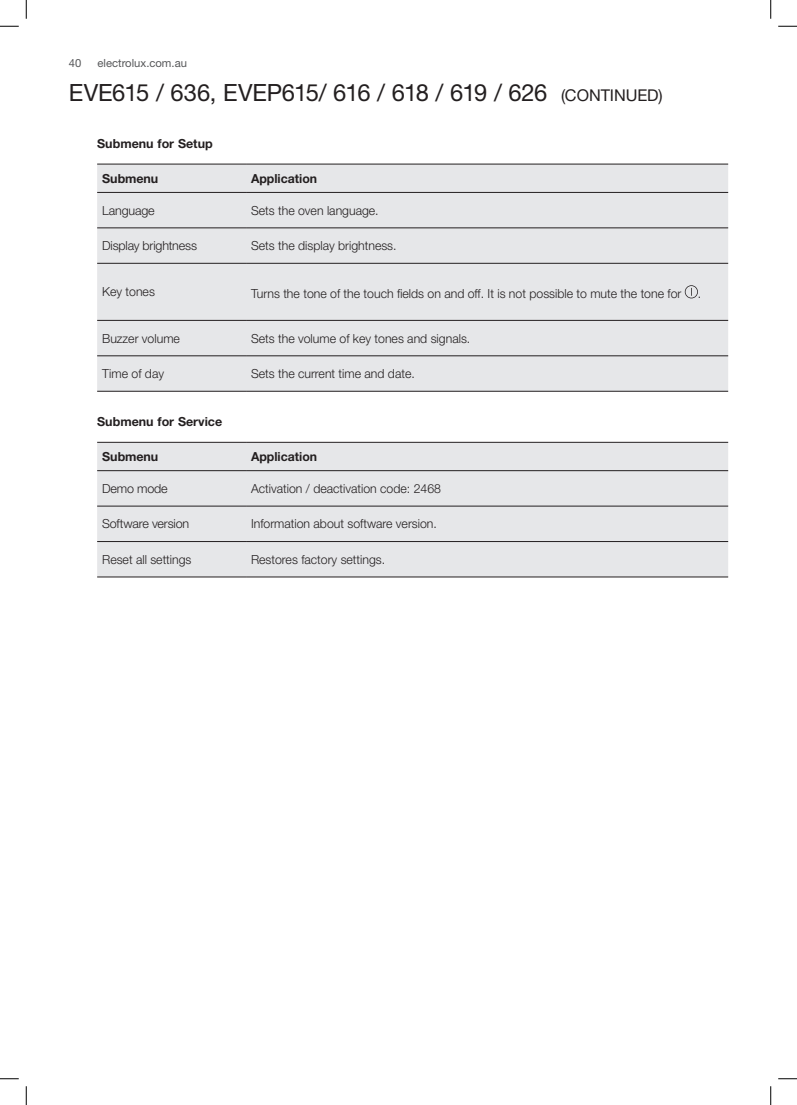
<style>
.page{position:relative;width:797px;height:1105px;background:#fff}
.page>*{position:absolute;margin:0;border:0;box-sizing:border-box;transform-origin:0 0}
.t1{font:23.75px "Helvetica Neue LT Std";letter-spacing:-.02em;color:#231f20}
.t2{font:300 12.5px "Helvetica Neue LT Std";color:#231f20}
.t3{font:700 12.5px "Helvetica Neue LT Std";color:#231f20}
.t4{font:11.25px "Helvetica Neue LT Std";color:#57585a}
.s1{font-size:16.25px}
</style>
<div class="page">
<div style="left:97px;top:165px;width:631px;height:226px;background:#e6e7e9"></div>
<hr style="left:97px;top:164px;width:149px;height:1px;background:#231f20">
<hr style="left:246px;top:164px;width:482px;height:1px;background:#231f20">
<hr style="left:97px;top:192px;width:149px;height:1px;background:#231f20">
<hr style="left:246px;top:192px;width:482px;height:1px;background:#231f20">
<hr style="left:97px;top:228px;width:149px;height:1px;background:#231f20">
<hr style="left:246px;top:228px;width:482px;height:1px;background:#231f20">
<hr style="left:97px;top:263px;width:149px;height:1px;background:#231f20">
<hr style="left:246px;top:263px;width:482px;height:1px;background:#231f20">
<hr style="left:97px;top:320px;width:149px;height:1px;background:#231f20">
<hr style="left:246px;top:320px;width:482px;height:1px;background:#231f20">
<hr style="left:97px;top:355px;width:149px;height:1px;background:#231f20">
<hr style="left:246px;top:355px;width:482px;height:1px;background:#231f20">
<hr style="left:97px;top:391px;width:149px;height:1px;background:#231f20">
<hr style="left:246px;top:391px;width:482px;height:1px;background:#231f20">
<svg style="left:684px;top:285px;width:14px;height:13px"></svg>
<div style="left:97px;top:443px;width:631px;height:134px;background:#e6e7e9"></div>
<hr style="left:97px;top:442px;width:149px;height:1px;background:#231f20">
<hr style="left:246px;top:442px;width:482px;height:1px;background:#231f20">
<hr style="left:97px;top:470px;width:149px;height:1px;background:#231f20">
<hr style="left:246px;top:470px;width:482px;height:1px;background:#231f20">
<hr style="left:97px;top:506px;width:149px;height:1px;background:#231f20">
<hr style="left:246px;top:506px;width:482px;height:1px;background:#231f20">
<hr style="left:97px;top:541px;width:149px;height:1px;background:#231f20">
<hr style="left:246px;top:541px;width:482px;height:1px;background:#231f20">
<hr style="left:97px;top:577px;width:149px;height:1px;background:#231f20">
<hr style="left:246px;top:577px;width:482px;height:1px;background:#231f20">
<svg style="left:0;top:25px;width:19px;height:2px"></svg>
<svg style="left:778px;top:25px;width:19px;height:2px"></svg>
<svg style="left:0;top:1078px;width:19px;height:1px"></svg>
<svg style="left:778px;top:1078px;width:19px;height:1px"></svg>
<svg style="left:25px;top:0;width:2px;height:19px"></svg>
<svg style="left:25px;top:1086px;width:2px;height:19px"></svg>
<svg style="left:770px;top:0;width:1px;height:19px"></svg>
<svg style="left:770px;top:1086px;width:1px;height:19px"></svg>
<p class="t4" style="left:69px;top:56px;width:14px">40</p>
<p class="t4" style="left:98px;top:56px;width:91px">electrolux.com.au</p>
<h1 class="t1" style="left:69px;top:78px;width:595px">EVE615 / 636, EVEP615/ 616 / 618 / 619 / 626 <span class="s1">(CONTINUED)</span></h1>
<p class="t3" style="left:97px;top:136px;width:117px">Submenu for Setup</p>
<p class="t3" style="left:102px;top:171px;width:58px">Submenu</p>
<p class="t3" style="left:251px;top:171px;width:68px">Application</p>
<p class="t2" style="left:102px;top:202px;width:54px">Language</p>
<p class="t2" style="left:251px;top:202px;width:129px">Sets the oven language.</p>
<p class="t2" style="left:102px;top:238px;width:96px">Display brightness</p>
<p class="t2" style="left:251px;top:238px;width:147px">Sets the display brightness.</p>
<p class="t2" style="left:102px;top:284px;width:54px">Key tones</p>
<p class="t2" style="left:251px;top:286px;width:432px">Turns the tone of the touch fields on and off. It is not possible to mute the tone for</p>
<p class="t2" style="left:698px;top:286px;width:5px">.</p>
<p class="t2" style="left:102px;top:330px;width:79px">Buzzer volume</p>
<p class="t2" style="left:251px;top:330px;width:221px">Sets the volume of key tones and signals.</p>
<p class="t2" style="left:102px;top:366px;width:63px">Time of day</p>
<p class="t2" style="left:251px;top:366px;width:165px">Sets the current time and date.</p>
<p class="t3" style="left:97px;top:414px;width:127px">Submenu for Service</p>
<p class="t3" style="left:102px;top:449px;width:58px">Submenu</p>
<p class="t3" style="left:251px;top:449px;width:68px">Application</p>
<p class="t2" style="left:102px;top:481px;width:67px">Demo mode</p>
<p class="t2" style="left:251px;top:481px;width:191px">Activation / deactivation code: 2468</p>
<p class="t2" style="left:102px;top:516px;width:88px">Software version</p>
<p class="t2" style="left:251px;top:516px;width:187px">Information about software version.</p>
<p class="t2" style="left:102px;top:552px;width:91px">Reset all settings</p>
<p class="t2" style="left:251px;top:552px;width:136px">Restores factory settings.</p>
</div>
